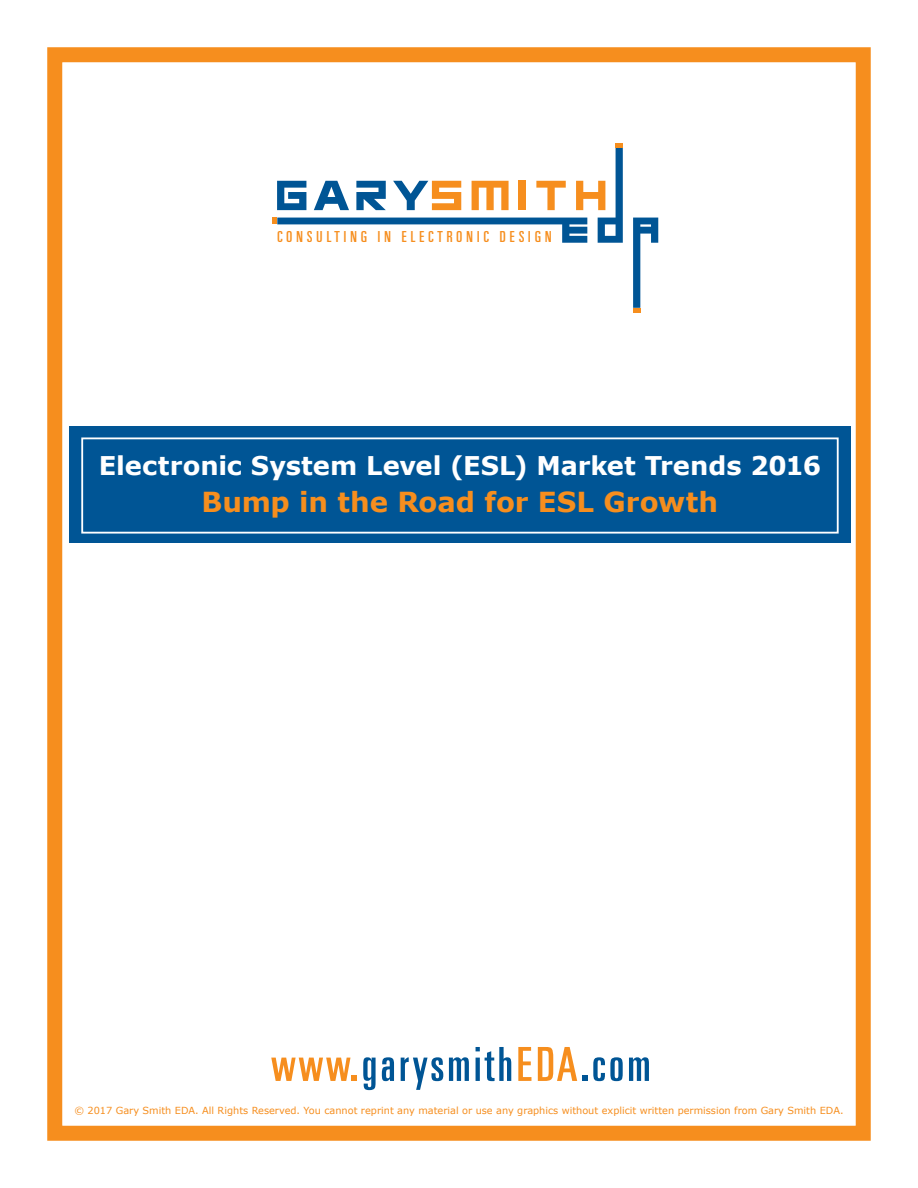
<style>
.page{position:relative;width:918px;height:1188px;background:#fff}
.page>*{position:absolute;margin:0;border:0;box-sizing:border-box;transform-origin:0 0}
.t1{font:51px "U59";letter-spacing:.05em;color:#005595}
.t2{font:700 27.6px "Verdana";letter-spacing:-.005em;color:#f68e1e}
.t3{font:700 25.8px "Verdana";letter-spacing:-.005em;color:#fff}
.t4{font:16.5px "U59";letter-spacing:.22em;color:#f68e1e}
.t5{font:9.75px "Verdana";color:#f68e1e}
.s1{color:#f68e1e}
</style>
<div class="page">
<div style="left:47px;top:47px;width:824px;height:1094px;border:15px solid #f68e1e"></div>
<div style="left:69px;top:426px;width:781px;height:117px;background:#005595"></div>
<div style="left:81px;top:437px;width:758px;height:97px;border:2px solid #fff"></div>
<svg style="left:633px;top:218px;width:25px;height:94px"></svg>
<svg style="left:273px;top:143px;width:350px;height:100px"></svg>
<p class="t4" style="left:277px;top:226px;width:276px">CONSULTING IN ELECTRONIC DESIGN</p>
<p class="t3" style="left:99px;top:449px;width:724px">Electronic System Level (ESL) Market Trends 2016</p>
<p class="t2" style="left:202px;top:484px;width:518px">Bump in the Road for ESL Growth</p>
<p class="t1" style="left:271px;top:1030px;width:381px"><span class="s1">www.</span>garysmith<span class="s1">EDA</span>.com</p>
<p class="t5" style="left:74px;top:1105px;width:771px">© 2017 Gary Smith EDA. All Rights Reserved. You cannot reprint any material or use any graphics without explicit written permission from Gary Smith EDA.</p>
</div>
